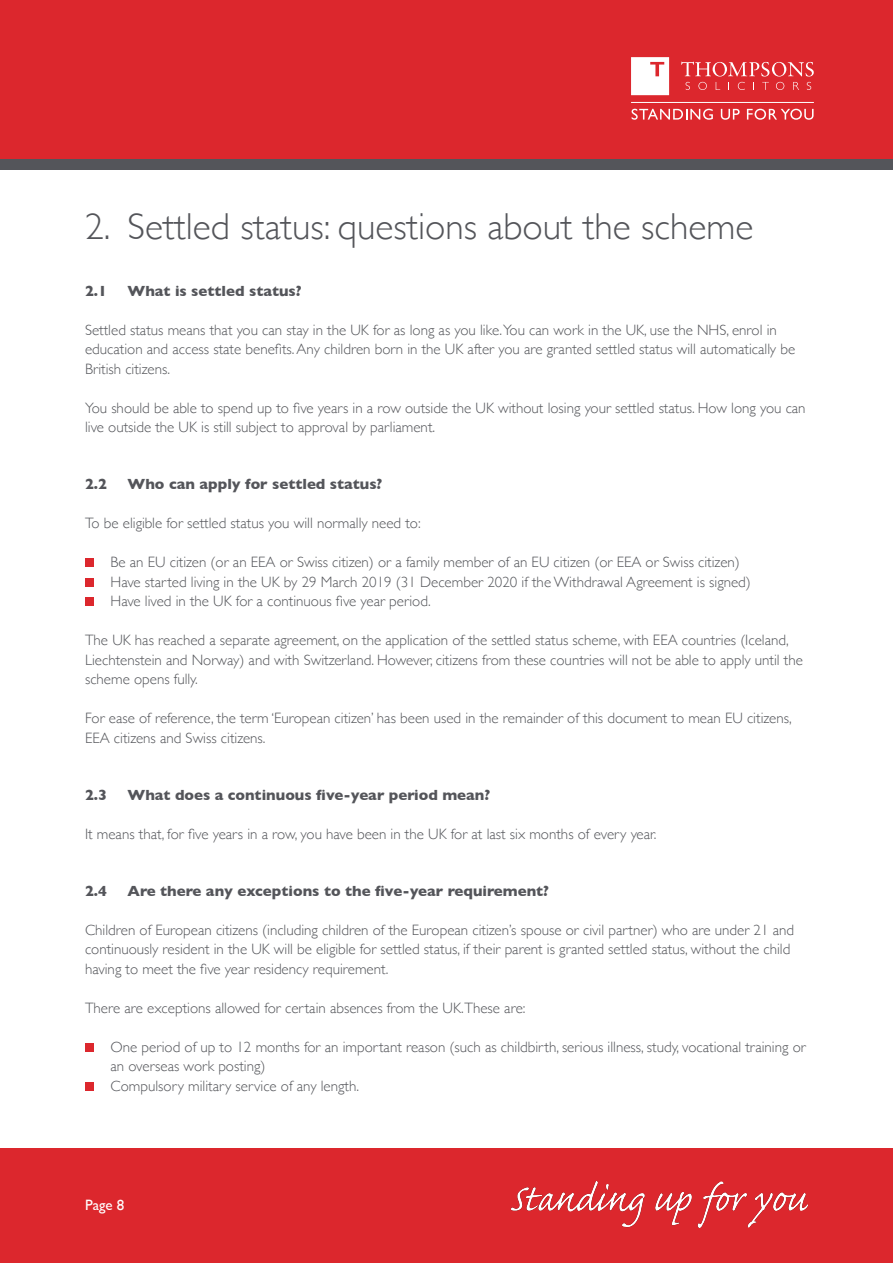
<style>
.page{position:relative;width:893px;height:1263px;background:#fff}
.page>*{position:absolute;margin:0;border:0;box-sizing:border-box;transform-origin:0 0}
.Main_Heading{font:300 37.5px "Gill Sans";color:#54555a}
.Body_Copy{font:300 15px/19.5px "Gill Sans";color:#54555a}
.Body_Bullets{font:300 15px/19.5px "Gill Sans";color:#54555a}
.Sub_Heading{font:700 15px "Gill Sans";color:#54555a}
.t1{font:15px "Gill Sans";color:#fff}
</style>
<div class="page">
<div style="left:0;top:0;width:893px;height:170px;background:#dc272d"></div>
<div style="left:0;top:1148px;width:893px;height:115px;background:#dc272d"></div>
<div style="left:0;top:159px;width:893px;height:11px;background:#54555a"></div>
<svg style="left:681px;top:62px;width:133px;height:28px"></svg>
<svg style="left:631px;top:57px;width:38px;height:38px"></svg>
<hr style="left:631px;top:102px;width:183px;height:1px;background:#fff">
<svg style="left:632px;top:109px;width:81px;height:11px"></svg>
<svg style="left:721px;top:109px;width:19px;height:11px"></svg>
<svg style="left:747px;top:109px;width:66px;height:11px"></svg>
<img style="left:512px;top:1182px;width:296px;height:45px">
<div style="left:85px;top:559px;width:9px;height:8px;background:#dc272d"></div>
<div style="left:85px;top:578px;width:9px;height:9px;background:#dc272d"></div>
<div style="left:85px;top:598px;width:9px;height:8px;background:#dc272d"></div>
<div style="left:85px;top:1043px;width:9px;height:9px;background:#dc272d"></div>
<div style="left:85px;top:1082px;width:9px;height:9px;background:#dc272d"></div>
<p class="Main_Heading" style="left:85px;top:197px;width:670px">2. Settled status: questions about the scheme</p>
<p class="Sub_Heading" style="left:85px;top:279px;width:24px">2.1</p>
<p class="Sub_Heading" style="left:128px;top:279px;width:176px">What is settled status?</p>
<p class="Body_Copy" style="left:85px;top:319px;width:712px">Settled status means that you can stay in the UK for as long as you like.You can work in the UK, use the NHS, enrol in education and access state benefits. Any children born in the UK after you are granted settled status will automatically be<br>British citizens.</p>
<p class="Body_Copy" style="left:85px;top:397px;width:722px">You should be able to spend up to five years in a row outside the UK without losing your settled status. How long you can live outside the UK is still subject to approval by parliament.</p>
<p class="Sub_Heading" style="left:85px;top:472px;width:24px">2.2</p>
<p class="Sub_Heading" style="left:128px;top:472px;width:256px">Who can apply for settled status?</p>
<p class="Body_Copy" style="left:85px;top:513px;width:337px">To be eligible for settled status you will normally need to:</p>
<p class="Body_Bullets" style="left:111px;top:552px;width:631px">Be an EU citizen (or an EEA or Swiss citizen) or a family member of an EU citizen (or EEA or Swiss citizen)</p>
<p class="Body_Bullets" style="left:111px;top:571px;width:642px">Have started living in the UK by 29 March 2019 (31 December 2020 if the Withdrawal Agreement is signed)</p>
<p class="Body_Bullets" style="left:111px;top:591px;width:322px">Have lived in the UK for a continuous five year period.</p>
<p class="Body_Copy" style="left:85px;top:630px;width:719px">The UK has reached a separate agreement, on the application of the settled status scheme, with EEA countries (Iceland,<br>Liechtenstein and Norway) and with Switzerland. However, citizens from these countries will not be able to apply until the scheme opens fully.</p>
<p class="Body_Copy" style="left:85px;top:708px;width:708px">For ease of reference, the term ‘European citizen’ has been used in the remainder of this document to mean EU citizens,<br>EEA citizens and Swiss citizens.</p>
<p class="Sub_Heading" style="left:85px;top:783px;width:24px">2.3</p>
<p class="Sub_Heading" style="left:128px;top:783px;width:364px">What does a continuous five-year period mean?</p>
<p class="Body_Copy" style="left:85px;top:823px;width:573px">It means that, for five years in a row, you have been in the UK for at last six months of every year.</p>
<p class="Sub_Heading" style="left:85px;top:879px;width:24px">2.4</p>
<p class="Sub_Heading" style="left:128px;top:879px;width:423px">Are there any exceptions to the five-year requirement?</p>
<p class="Body_Copy" style="left:85px;top:919px;width:711px">Children of European citizens (including children of the European citizen’s spouse or civil partner) who are under 21 and continuously resident in the UK will be eligible for settled status, if their parent is granted settled status, without the child having to meet the five year residency requirement.</p>
<p class="Body_Copy" style="left:85px;top:997px;width:442px">There are exceptions allowed for certain absences from the UK.These are:</p>
<p class="Body_Bullets" style="left:111px;top:1036px;width:697px">One period of up to 12 months for an important reason (such as childbirth, serious illness, study, vocational training or an overseas work posting)</p>
<p class="Body_Bullets" style="left:111px;top:1075px;width:250px">Compulsory military service of any length.</p>
<p class="t1" style="left:85px;top:1196px;width:41px">Page 8</p>
</div>
